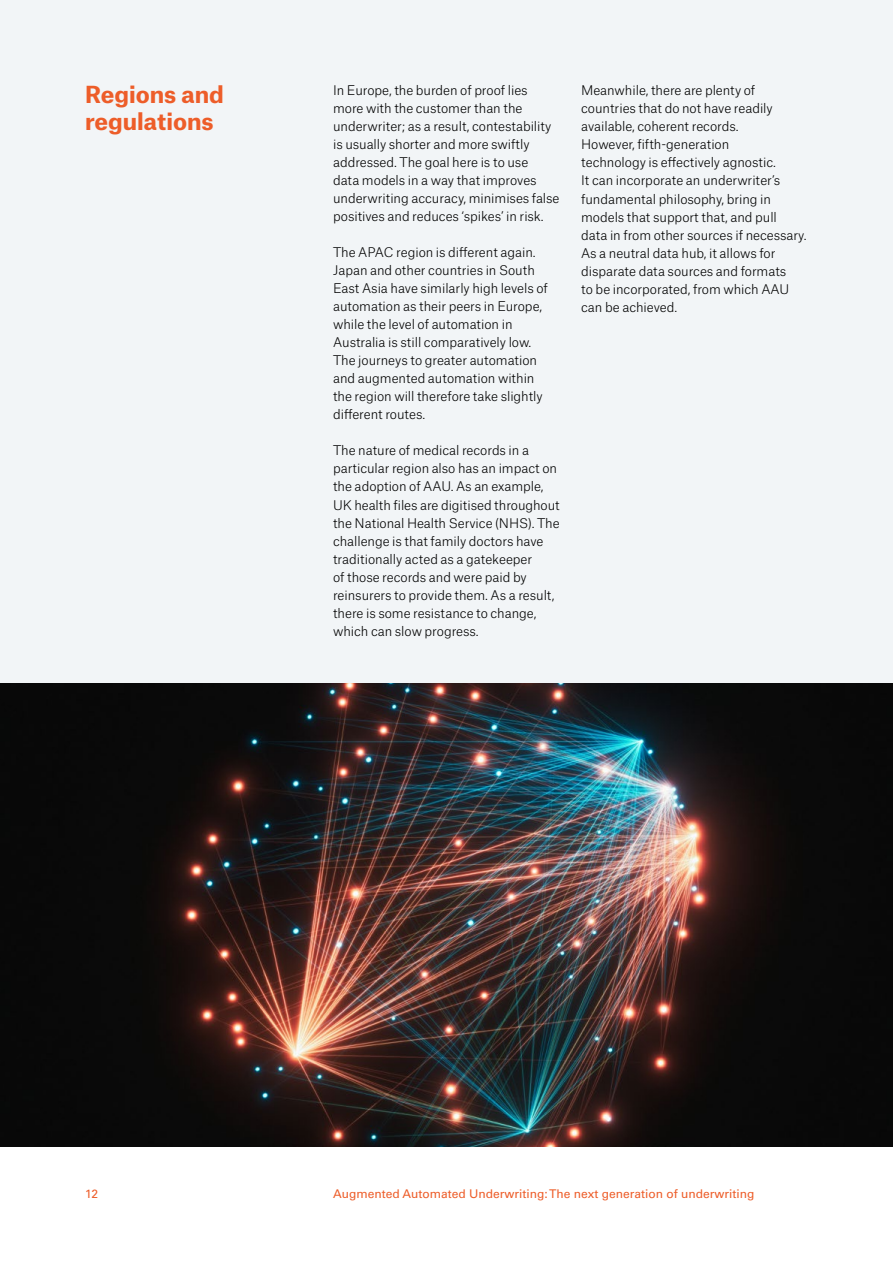
<style>
.page{position:relative;width:893px;height:1263px;background:#fff}
.page>*{position:absolute;margin:0;border:0;box-sizing:border-box;transform-origin:0 0}
.t1{font:700 22.5px/27px "Munich Re";color:#ed5d29}
.t2{font:300 12.75px/18px "Munich Re";letter-spacing:-.005em;color:#000}
.t3{font:12px "Univers LT Std";color:#ed5d29}
</style>
<div class="page">
<div style="left:0;top:0;width:893px;height:1146px;background:#f2f5f7"></div>
<img style="left:0;top:683px;width:893px;height:463px">
<h1 class="t1" style="left:85px;top:79px;width:140px">Regions and regulations</h1>
<p class="t2" style="left:333px;top:80px;width:228px">In Europe, the burden of proof lies more with the customer than the underwriter; as a result, contestability is usually shorter and more swiftly addressed. The goal here is to use<br>data models in a way that improves underwriting accuracy, minimises false positives and reduces ‘spikes’ in risk.</p>
<p class="t2" style="left:333px;top:242px;width:216px">The APAC region is different again.<br>Japan and other countries in South East Asia have similarly high levels of automation as their peers in Europe, while the level of automation in Australia is still comparatively low.<br>The journeys to greater automation and augmented automation within the region will therefore take slightly different routes.</p>
<p class="t2" style="left:333px;top:440px;width:228px">The nature of medical records in a particular region also has an impact on the adoption of AAU. As an example, UK health files are digitised throughout the National Health Service (NHS). The challenge is that family doctors have traditionally acted as a gatekeeper<br>of those records and were paid by reinsurers to provide them. As a result, there is some resistance to change, which can slow progress.</p>
<p class="t2" style="left:581px;top:80px;width:227px">Meanwhile, there are plenty of countries that do not have readily available, coherent records.<br>However, fifth-generation<br>technology is effectively agnostic.<br>It can incorporate an underwriter’s fundamental philosophy, bring in models that support that, and pull<br>data in from other sources if necessary.<br>As a neutral data hub, it allows for disparate data sources and formats<br>to be incorporated, from which AAU can be achieved.</p>
<p class="t3" style="left:85px;top:1186px;width:15px">12</p>
<p class="t3" style="left:333px;top:1186px;width:423px">Augmented Automated Underwriting: The next generation of underwriting</p>
</div>
